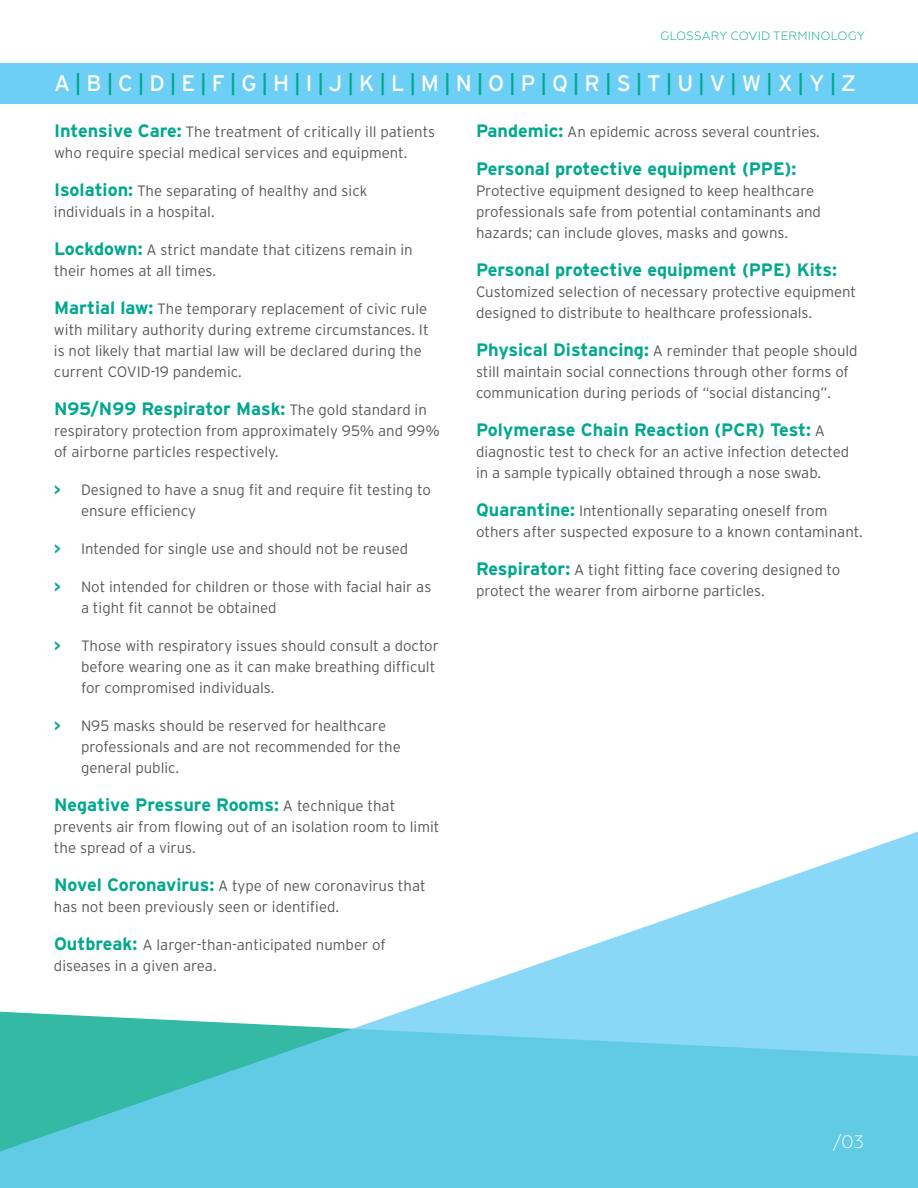
<style>
.page{position:relative;width:918px;height:1188px;background:#fff}
.page>*{position:absolute;margin:0;border:0;box-sizing:border-box;transform-origin:0 0}
.t1{font:22.5px "Interstate";color:#fff}
.t2{font:700 18px "Interstate";color:#00a88e}
.t3{font:300 18px "Geometria";color:#fff}
.t4{font:300 15px/21px "Interstate";color:#58595b}
.t5{font:300 12px "Geometria";letter-spacing:.01em;color:#00a88e}
.s1{color:#00a88e}
.s2{font-weight:700;font-size:18px;color:#00a88e}
.s3{font-weight:300;font-size:15px;color:#58595b}
.s4{font-weight:700;color:#00a88e}
</style>
<div class="page">
<svg style="left:0;top:831px;width:918px;height:357px"></svg>
<div style="left:0;top:63px;width:918px;height:41px;background:#6dcff6"></div>
<p class="t5" style="left:660px;top:29px;width:206px">GLOSSARY COVID TERMINOLOGY</p>
<h1 class="t1" style="left:54px;top:71px;width:804px">A<span class="s1">|</span>B<span class="s1">|</span>C<span class="s1">|</span>D<span class="s1">|</span>E<span class="s1">|</span>F<span class="s1">|</span>G<span class="s1">|</span>H<span class="s1">|</span>I<span class="s1">|</span>J<span class="s1">|</span>K<span class="s1">|</span>L<span class="s1">|</span>M<span class="s1">|</span>N<span class="s1">|</span>O<span class="s1">|</span>P<span class="s1">|</span>Q<span class="s1">|</span>R<span class="s1">|</span>S<span class="s1">|</span>T<span class="s1">|</span>U<span class="s1">|</span>V<span class="s1">|</span>W<span class="s1">|</span>X<span class="s1">|</span>Y<span class="s1">|</span>Z</h1>
<p class="t4" style="left:54px;top:121px;width:383px"><span class="s2">Intensive Care:</span> The treatment of critically ill patients who require special medical services and equipment.</p>
<p class="t4" style="left:54px;top:180px;width:315px"><span class="s2">Isolation:</span> The separating of healthy and sick individuals in a hospital.</p>
<p class="t4" style="left:54px;top:239px;width:360px"><span class="s2">Lockdown:</span> A strict mandate that citizens remain in their homes at all times.</p>
<p class="t4" style="left:54px;top:298px;width:376px"><span class="s2">Martial law:</span> The temporary replacement of civic rule with military authority during extreme circumstances. It is not likely that martial law will be declared during the current COVID-19 pandemic.</p>
<p class="t2" style="left:54px;top:399px;width:374px">N95/N99 Respirator Mask: <span class="s3">The gold standard in</span></p>
<p class="t4" style="left:54px;top:420px;width:387px">respiratory protection from approximately 95% and 99% of airborne particles respectively.</p>
<p class="t4" style="left:81px;top:479px;width:351px;text-indent:-27px"><span class="s4">&gt;</span> Designed to have a snug fit and require fit testing to ensure efficiency</p>
<p class="t4" style="left:54px;top:538px;width:356px"><span class="s4">&gt;</span> Intended for single use and should not be reused</p>
<p class="t4" style="left:81px;top:576px;width:352px;text-indent:-27px"><span class="s4">&gt;</span> Not intended for children or those with facial hair as a tight fit cannot be obtained</p>
<p class="t4" style="left:81px;top:635px;width:359px;text-indent:-27px"><span class="s4">&gt;</span> Those with respiratory issues should consult a doctor before wearing one as it can make breathing difficult for compromised individuals.</p>
<p class="t4" style="left:81px;top:715px;width:321px;text-indent:-27px"><span class="s4">&gt;</span> N95 masks should be reserved for healthcare professionals and are not recommended for the general public.</p>
<p class="t2" style="left:54px;top:795px;width:343px">Negative Pressure Rooms: <span class="s3">A technique that</span></p>
<p class="t4" style="left:54px;top:816px;width:387px">prevents air from flowing out of an isolation room to limit the spread of a virus.</p>
<p class="t4" style="left:54px;top:875px;width:373px"><span class="s2">Novel Coronavirus:</span> A type of new coronavirus that has not been previously seen or identified.</p>
<p class="t4" style="left:54px;top:934px;width:333px"><span class="s2">Outbreak:</span> A larger-than-anticipated number of diseases in a given area.</p>
<p class="t4" style="left:476px;top:121px;width:345px"><span class="s2">Pandemic:</span> An epidemic across several countries.</p>
<p class="t2" style="left:476px;top:159px;width:322px">Personal protective equipment (PPE):</p>
<p class="t4" style="left:476px;top:180px;width:347px">Protective equipment designed to keep healthcare professionals safe from potential contaminants and hazards; can include gloves, masks and gowns.</p>
<p class="t2" style="left:476px;top:260px;width:363px">Personal protective equipment (PPE) Kits:</p>
<p class="t4" style="left:476px;top:281px;width:382px">Customized selection of necessary protective equipment designed to distribute to healthcare professionals.</p>
<p class="t4" style="left:476px;top:340px;width:383px"><span class="s2">Physical Distancing:</span> A reminder that people should still maintain social connections through other forms of communication during periods of “social distancing”.</p>
<p class="t2" style="left:476px;top:420px;width:351px">Polymerase Chain Reaction (PCR) Test: <span class="s3">A</span></p>
<p class="t4" style="left:476px;top:441px;width:375px">diagnostic test to check for an active infection detected in a sample typically obtained through a nose swab.</p>
<p class="t4" style="left:476px;top:500px;width:388px"><span class="s2">Quarantine:</span> Intentionally separating oneself from others after suspected exposure to a known contaminant.</p>
<p class="t4" style="left:476px;top:559px;width:366px"><span class="s2">Respirator:</span> A tight fitting face covering designed to protect the wearer from airborne particles.</p>
<p class="t3" style="left:833px;top:1131px;width:33px">/03</p>
</div>
